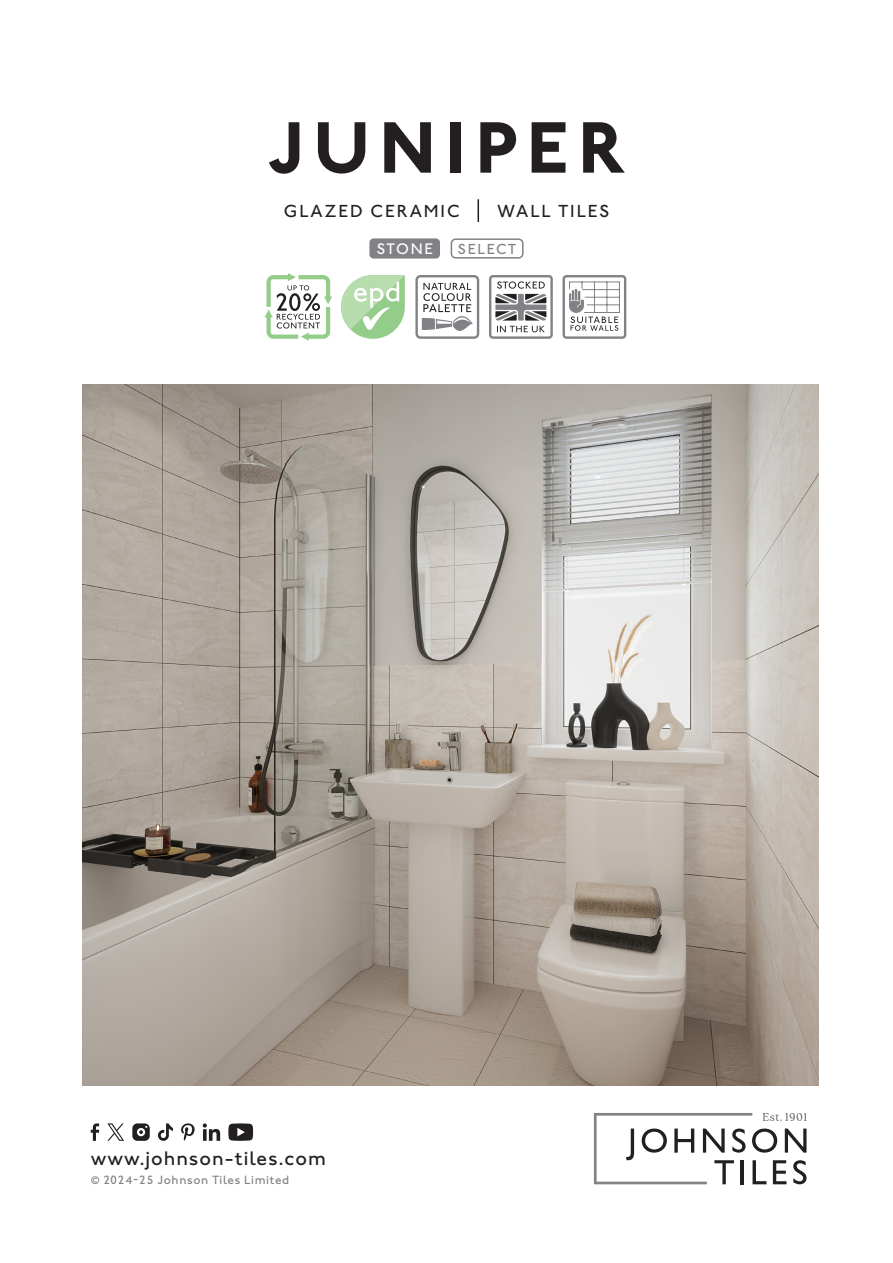
<style>
.page{position:relative;width:893px;height:1263px;background:#fff}
.page>*{position:absolute;margin:0;border:0;box-sizing:border-box;transform-origin:0 0}
.t1{font:700 75px "Johnston ITC Std";letter-spacing:.11em;color:#231f20}
.t2{font:500 20.25px "Johnston ITC Std";letter-spacing:.05em;color:#231f20}
.t3{font:500 18px "Johnston ITC Std";letter-spacing:.11em;color:#231f20}
.t4{font:500 15.75px "Johnston ITC Std";letter-spacing:.085em;color:#fff}
.t5{font:500 15px "Johnston ITC Std";letter-spacing:.1em;color:#808285}
.t6{font:500 12.3px "Johnston ITC Std";letter-spacing:.05em;color:#808285}
</style>
<div class="page">
<svg style="left:478px;top:199px;width:1px;height:23px"></svg>
<img style="left:83px;top:385px;width:735px;height:700px">
<div style="left:451px;top:238px;width:73px;height:21px;border:2px solid #808285;border-radius:4px"></div>
<div style="left:369px;top:238px;width:71px;height:21px;background:#808285;border-radius:4px"></div>
<svg style="left:341px;top:275px;width:64px;height:64px"></svg>
<div style="left:415px;top:275px;width:64px;height:64px;border:2px solid #808285;border-radius:4px"></div>
<svg style="left:422px;top:283px;width:51px;height:55px"></svg>
<svg style="left:91px;top:1123px;width:8px;height:18px"></svg>
<svg style="left:181px;top:1123px;width:14px;height:18px"></svg>
<svg style="left:203px;top:1123px;width:17px;height:18px"></svg>
<svg style="left:228px;top:1123px;width:25px;height:18px"></svg>
<svg style="left:132px;top:1123px;width:18px;height:18px"></svg>
<svg style="left:158px;top:1123px;width:15px;height:18px"></svg>
<svg style="left:107px;top:1123px;width:17px;height:18px"></svg>
<svg style="left:594px;top:1113px;width:212px;height:71px"></svg>
<svg style="left:495px;top:281px;width:51px;height:51px"></svg>
<div style="left:489px;top:275px;width:64px;height:64px;border:2px solid #808285;border-radius:3px"></div>
<div style="left:563px;top:275px;width:63px;height:64px;border:2px solid #808285;border-radius:3px"></div>
<hr style="left:569px;top:289px;width:50px;height:1px;background:#808285">
<hr style="left:569px;top:304px;width:50px;height:1px;background:#808285">
<hr style="left:569px;top:297px;width:50px;height:1px;background:#808285">
<hr style="left:569px;top:312px;width:50px;height:1px;background:#808285">
<hr style="left:569px;top:281px;width:50px;height:1px;background:#808285">
<hr style="left:619px;top:282px;width:1px;height:30px;background:#808285">
<svg style="left:562px;top:280px;width:56px;height:59px"></svg>
<svg style="left:265px;top:273px;width:67px;height:68px"></svg>
<p class="t1" style="left:267px;top:102px;width:360px">JUNIPER</p>
<p class="t3" style="left:284px;top:200px;width:177px">GLAZED CERAMIC</p>
<p class="t3" style="left:497px;top:200px;width:113px">WALL TILES</p>
<p class="t4" style="left:376px;top:239px;width:58px">STONE</p>
<p class="t5" style="left:458px;top:240px;width:60px">SELECT</p>
<p class="t2" style="left:91px;top:1146px;width:237px">www.johnson-tiles.com</p>
<p class="t6" style="left:91px;top:1173px;width:200px">© 2024-25 Johnson Tiles Limited</p>
</div>
